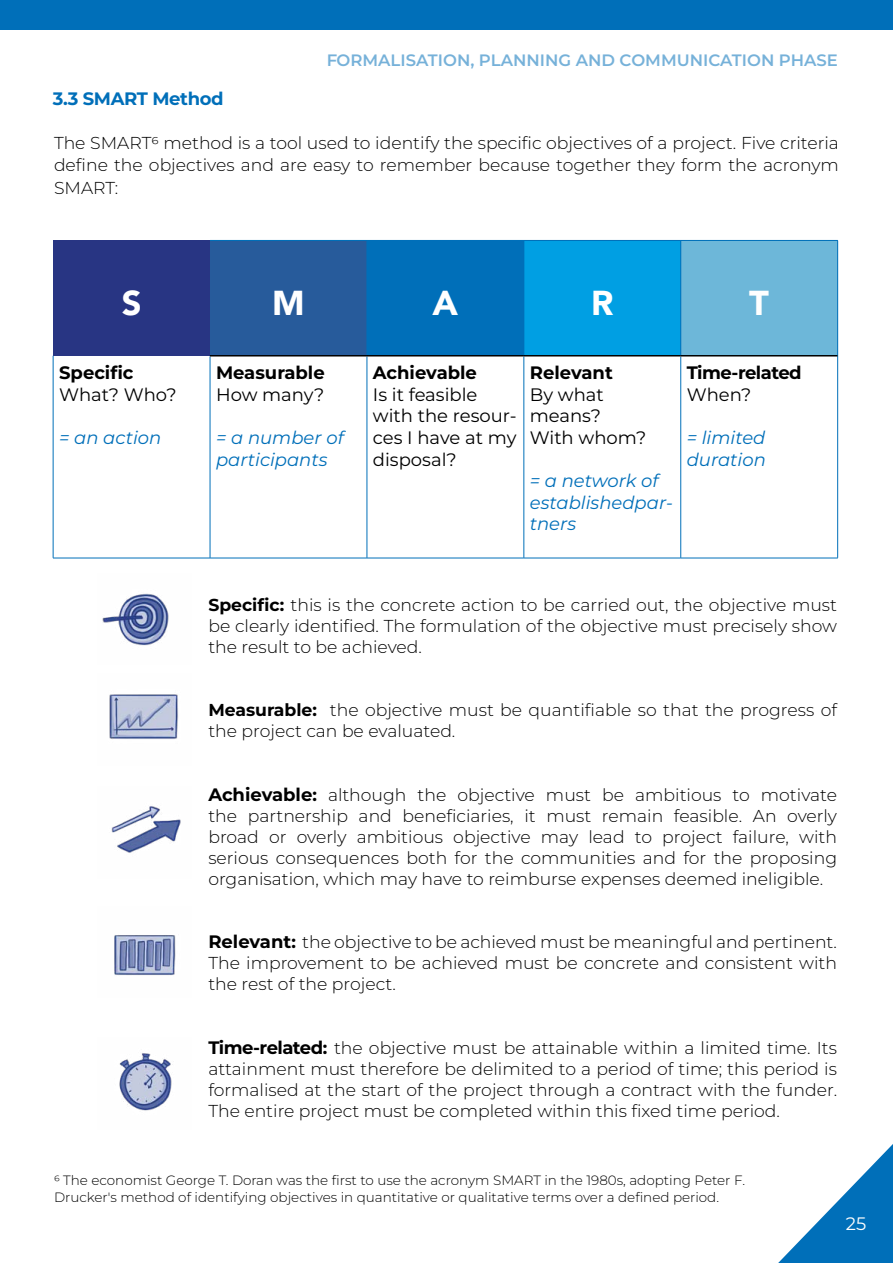
<style>
.page{position:relative;width:893px;height:1263px;background:#fff}
.page>*{position:absolute;margin:0;border:0;box-sizing:border-box;transform-origin:0 0}
.t1{font:900 34.5px "Avenir";color:#fff}
.t2{font:18px/21.6px "Montserrat";color:#000}
.t3{font:italic 18px/21.6px "Montserrat";color:#006fb9}
.t4{font:700 18px "Montserrat";color:#000}
.t5{font:700 18px "Montserrat";letter-spacing:-.02em;color:#006fb9}
.t6{font:700 18px "Montserrat";letter-spacing:-.03em;color:#000}
.t7{font:18px "Montserrat";color:#fff}
.t8{font:300 17.25px/21px "Montserrat";color:#000;text-align:justify}
.t9{font:600 16.5px "Montserrat";color:#006fb9}
.t10{font:300 13.5px/16.5px "Montserrat";color:#000}
.s1{font-weight:700}
.s2{font-weight:700;font-size:18px}
</style>
<div class="page">
<svg style="left:778px;top:1144px;width:115px;height:119px"></svg>
<div style="left:0;top:0;width:893px;height:30px;background:#006fb9"></div>
<div style="left:53px;top:240px;width:157px;height:116px;background:#283583"></div>
<div style="left:210px;top:240px;width:157px;height:116px;background:#275b9b"></div>
<div style="left:367px;top:240px;width:157px;height:116px;background:#006fb9"></div>
<div style="left:524px;top:240px;width:157px;height:116px;background:#009fe3"></div>
<div style="left:681px;top:240px;width:157px;height:116px;background:#6db7d9"></div>
<hr style="left:210px;top:240px;width:157px;height:1px;background:#006fb9">
<hr style="left:524px;top:240px;width:157px;height:1px;background:#006fb9">
<hr style="left:524px;top:241px;width:1px;height:114px;background:#006fb9">
<hr style="left:681px;top:240px;width:157px;height:1px;background:#006fb9">
<hr style="left:680px;top:241px;width:1px;height:114px;background:#006fb9">
<hr style="left:837px;top:241px;width:1px;height:115px;background:#006fb9">
<hr style="left:53px;top:356px;width:1px;height:202px;background:#006fb9">
<hr style="left:210px;top:356px;width:1px;height:202px;background:#006fb9">
<hr style="left:367px;top:356px;width:1px;height:202px;background:#006fb9">
<hr style="left:524px;top:356px;width:1px;height:202px;background:#006fb9">
<hr style="left:680px;top:356px;width:1px;height:202px;background:#006fb9">
<hr style="left:837px;top:356px;width:1px;height:202px;background:#006fb9">
<hr style="left:53px;top:558px;width:157px;height:1px;background:#006fb9">
<hr style="left:210px;top:558px;width:157px;height:1px;background:#006fb9">
<hr style="left:367px;top:558px;width:157px;height:1px;background:#006fb9">
<hr style="left:524px;top:558px;width:157px;height:1px;background:#006fb9">
<hr style="left:681px;top:558px;width:157px;height:1px;background:#006fb9">
<hr style="left:210px;top:355px;width:157px;height:1px;background:#000">
<hr style="left:367px;top:355px;width:157px;height:1px;background:#000">
<hr style="left:524px;top:355px;width:157px;height:1px;background:#000">
<hr style="left:681px;top:355px;width:156px;height:1px;background:#000">
<img style="left:102px;top:593px;width:67px;height:53px">
<img style="left:109px;top:694px;width:69px;height:45px">
<img style="left:111px;top:806px;width:70px;height:47px">
<img style="left:114px;top:935px;width:62px;height:40px">
<img style="left:119px;top:1053px;width:54px;height:58px">
<p class="t5" style="left:53px;top:86px;width:172px">3.3 SMART Method</p>
<p class="t9" style="left:326px;top:49px;width:513px">FORMALISATION, PLANNING AND COMMUNICATION PHASE</p>
<p class="t8" style="left:54px;top:131px;width:786px;line-height:22.5px">The SMART6 method is a tool used to identify the specific objectives of a project. Five criteria define the objectives and are easy to remember because together they form the acronym SMART:</p>
<h1 class="t1" style="left:122px;top:274px;width:21px">S</h1>
<h1 class="t1" style="left:272px;top:274px;width:34px">M</h1>
<h1 class="t1" style="left:433px;top:274px;width:27px">A</h1>
<h1 class="t1" style="left:591px;top:274px;width:24px">R</h1>
<h1 class="t1" style="left:749px;top:274px;width:21px">T</h1>
<p class="t4" style="left:59px;top:361px;width:76px">Specific</p>
<p class="t2" style="left:59px;top:383px;width:119px">What? Who?</p>
<p class="t3" style="left:59px;top:426px;width:104px">= an action</p>
<p class="t4" style="left:216px;top:361px;width:110px">Measurable</p>
<p class="t2" style="left:216px;top:383px;width:110px">How many?</p>
<p class="t3" style="left:216px;top:426px;width:129px">= a number of participants</p>
<p class="t4" style="left:373px;top:361px;width:106px">Achievable</p>
<p class="t2" style="left:373px;top:383px;width:145px">Is it feasible with the resour&shy;ces I have at my disposal?</p>
<p class="t4" style="left:530px;top:361px;width:84px">Relevant</p>
<p class="t2" style="left:530px;top:383px;width:118px">By what means?<br>With whom?</p>
<p class="t3" style="left:530px;top:469px;width:145px">= a network of establishedpar&shy;tners</p>
<p class="t6" style="left:687px;top:361px;width:116px">Time-related</p>
<p class="t2" style="left:687px;top:383px;width:66px">When?</p>
<p class="t3" style="left:687px;top:426px;width:81px">= limited duration</p>
<p class="t8" style="left:208px;top:594px;width:630px"><span class="s1">Specific:</span> this is the concrete action to be carried out, the objective must be clearly identified. The formulation of the objective must precisely show the result to be achieved.</p>
<p class="t8" style="left:208px;top:699px;width:630px"><span class="s1">Measurable:</span> the objective must be quantifiable so that the progress of the project can be evaluated.</p>
<p class="t8" style="left:208px;top:783px;width:630px"><span class="s2">Achievable</span><span class="s1">:</span> although the objective must be ambitious to motivate the partnership and beneficiaries, it must remain feasible. An overly broad or overly ambitious objective may lead to project failure, with serious consequences both for the communities and for the proposing organisation, which may have to reimburse expenses deemed ineligible.</p>
<p class="t8" style="left:208px;top:931px;width:630px"><span class="s2">Relevant</span><span class="s1">:</span> the objective to be achieved must be meaningful and pertinent.<br>The improvement to be achieved must be concrete and consistent with the rest of the project.</p>
<p class="t8" style="left:208px;top:1037px;width:630px"><span class="s2">Time-related</span><span class="s1">:</span> the objective must be attainable within a limited time. Its attainment must therefore be delimited to a period of time; this period is formalised at the start of the project through a contract with the funder.<br>The entire project must be completed within this fixed time period.</p>
<p class="t10" style="left:54px;top:1172px;width:693px">6 The economist George T. Doran was the first to use the acronym SMART in the 1980s, adopting Peter F.<br>Drucker's method of identifying objectives in quantitative or qualitative terms over a defined period.</p>
<p class="t7" style="left:846px;top:1212px;width:22px">25</p>
</div>
